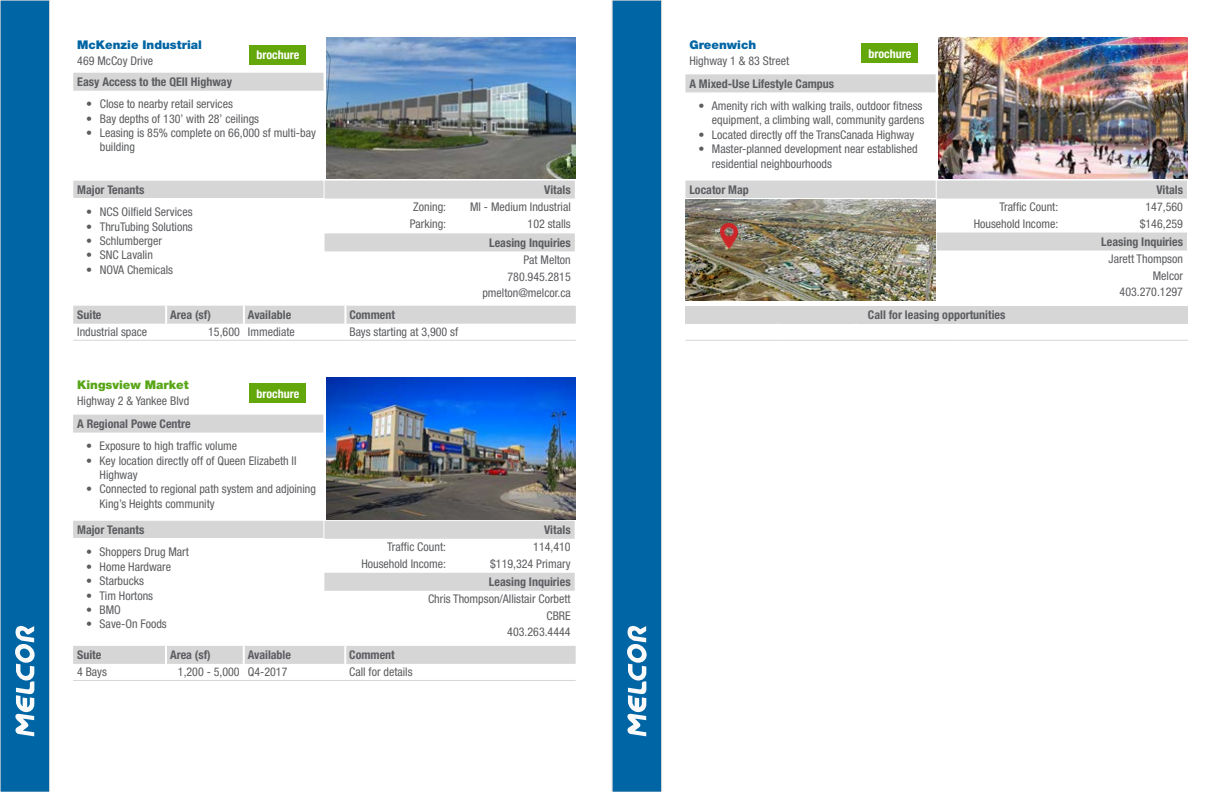
<style>
.page{position:relative;width:1224px;height:792px;background:#fff}
.page>*{position:absolute;margin:0;border:0;box-sizing:border-box;transform-origin:0 0}
.t1{font:condensed 12px/16.6px "Helvetica Neue LT Std";color:#5c5d60}
.t2{font:700 condensed 12px "Helvetica Neue LT Std";color:#5c5d60}
.t3{font:900 12px "Helvetica Neue LT Std";color:#0065a4}
.t4{font:700 condensed 12px "Helvetica Neue LT Std";color:#fff}
.t5{font:900 12px "Helvetica Neue LT Std";color:#58a618}
</style>
<div class="page">
<div style="left:0;top:0;width:50px;height:792px;background:#0065a4;border:1px solid #d6d6d7"></div>
<div style="left:612px;top:0;width:50px;height:792px;background:#0065a4;border:1px solid #d6d6d7"></div>
<svg style="left:15px;top:626px;width:20px;height:110px"></svg>
<svg style="left:627px;top:626px;width:20px;height:110px"></svg>
<div style="left:73px;top:646px;width:503px;height:18px;background:#d6d6d7"></div>
<hr style="left:73px;top:680px;width:93px;height:1px;background:#d6d6d7">
<hr style="left:166px;top:680px;width:78px;height:1px;background:#d6d6d7">
<hr style="left:244px;top:680px;width:101px;height:1px;background:#d6d6d7">
<hr style="left:345px;top:680px;width:231px;height:1px;background:#d6d6d7">
<div style="left:685px;top:306px;width:503px;height:18px;background:#d6d6d7"></div>
<hr style="left:685px;top:340px;width:93px;height:1px;background:#d6d6d7">
<hr style="left:778px;top:340px;width:78px;height:1px;background:#d6d6d7">
<hr style="left:856px;top:340px;width:102px;height:1px;background:#d6d6d7">
<hr style="left:958px;top:340px;width:230px;height:1px;background:#d6d6d7">
<svg style="left:73px;top:415px;width:502px;height:176px"></svg>
<svg style="left:685px;top:74px;width:502px;height:177px"></svg>
<img style="left:327px;top:377px;width:249px;height:142px">
<img style="left:939px;top:37px;width:249px;height:142px">
<img style="left:685px;top:200px;width:250px;height:101px">
<img style="left:721px;top:224px;width:16px;height:24px">
<svg style="left:73px;top:306px;width:503px;height:18px;background:#d7d7d8"></svg>
<hr style="left:73px;top:340px;width:93px;height:1px;background:#d6d6d7">
<hr style="left:166px;top:340px;width:78px;height:1px;background:#d6d6d7">
<hr style="left:244px;top:340px;width:101px;height:1px;background:#d6d6d7">
<hr style="left:345px;top:340px;width:231px;height:1px;background:#d6d6d7">
<svg style="left:73px;top:73px;width:502px;height:178px"></svg>
<img style="left:327px;top:37px;width:249px;height:142px">
<div style="left:250px;top:45px;width:56px;height:19px;background:#63a70a"></div>
<div style="left:250px;top:384px;width:56px;height:19px;background:#63a70a"></div>
<div style="left:862px;top:44px;width:56px;height:19px;background:#63a70a"></div>
<p class="t3" style="left:77px;top:37px;width:126px">McKenzie Industrial</p>
<p class="t1" style="left:77px;top:53px;width:78px">469 McCoy Drive</p>
<p class="t2" style="left:77px;top:74px;width:156px">Easy Access to the QEII Highway</p>
<p class="t1" style="left:86px;top:96px;width:148px">• Close to nearby retail services</p>
<p class="t1" style="left:86px;top:110px;width:174px">• Bay depths of 130’ with 28’ ceilings</p>
<p class="t1" style="left:100px;top:126px;width:218px;line-height:14.4px;text-indent:-14px">• Leasing is 85% complete on 66,000 sf multi-bay building</p>
<p class="t2" style="left:77px;top:182px;width:69px">Major Tenants</p>
<p class="t1" style="left:86px;top:204px;width:108px">• NCS Oilfield Services</p>
<p class="t1" style="left:86px;top:218px;width:108px">• ThruTubing Solutions</p>
<p class="t1" style="left:86px;top:232px;width:77px">• Schlumberger</p>
<p class="t1" style="left:86px;top:247px;width:68px">• SNC Lavalin</p>
<p class="t1" style="left:86px;top:261px;width:88px">• NOVA Chemicals</p>
<p class="t4" style="left:256px;top:47px;width:44px">brochure</p>
<p class="t2" style="left:544px;top:182px;width:28px">Vitals</p>
<p class="t1" style="left:413px;top:199px;width:34px">Zoning:</p>
<p class="t1" style="left:470px;top:199px;width:102px">MI - Medium Industrial</p>
<p class="t1" style="left:410px;top:215px;width:38px">Parking:</p>
<p class="t1" style="left:528px;top:215px;width:45px">102 stalls</p>
<p class="t2" style="left:489px;top:235px;width:83px">Leasing Inquiries</p>
<p class="t1" style="left:482px;top:251px;width:90px;text-align:right">Pat Melton<br>780.945.2815 pmelton@melcor.ca</p>
<p class="t2" style="left:77px;top:307px;width:26px">Suite</p>
<p class="t2" style="left:170px;top:307px;width:42px">Area (sf)</p>
<p class="t2" style="left:248px;top:307px;width:45px">Available</p>
<p class="t2" style="left:349px;top:307px;width:47px">Comment</p>
<p class="t1" style="left:77px;top:324px;width:71px">Industrial space</p>
<p class="t1" style="left:208px;top:324px;width:88px">15,600 Immediate</p>
<p class="t1" style="left:349px;top:324px;width:110px">Bays starting at 3,900 sf</p>
<p class="t5" style="left:77px;top:377px;width:113px">Kingsview Market</p>
<p class="t1" style="left:77px;top:393px;width:114px">Highway 2 &amp; Yankee Blvd</p>
<p class="t2" style="left:77px;top:416px;width:115px">A Regional Powe Centre</p>
<p class="t1" style="left:86px;top:438px;width:153px">• Exposure to high traffic volume</p>
<p class="t1" style="left:100px;top:453px;width:198px;line-height:14.4px;text-indent:-14px">• Key location directly off of Queen Elizabeth II<br>Highway</p>
<p class="t1" style="left:100px;top:482px;width:218px;line-height:14.4px;text-indent:-14px">• Connected to regional path system and adjoining<br>King’s Heights community</p>
<p class="t2" style="left:77px;top:523px;width:69px">Major Tenants</p>
<p class="t1" style="left:86px;top:544px;width:104px">• Shoppers Drug Mart</p>
<p class="t1" style="left:86px;top:558px;width:87px">• Home Hardware</p>
<p class="t1" style="left:86px;top:573px;width:59px">• Starbucks</p>
<p class="t1" style="left:86px;top:587px;width:69px">• Tim Hortons</p>
<p class="t1" style="left:86px;top:601px;width:36px">• BMO</p>
<p class="t1" style="left:86px;top:616px;width:82px">• Save-On Foods</p>
<p class="t4" style="left:256px;top:386px;width:44px">brochure</p>
<p class="t2" style="left:544px;top:523px;width:28px">Vitals</p>
<p class="t1" style="left:387px;top:539px;width:60px">Traffic Count:</p>
<p class="t1" style="left:533px;top:539px;width:39px">114,410</p>
<p class="t1" style="left:361px;top:555px;width:86px">Household Income:</p>
<p class="t1" style="left:490px;top:555px;width:82px">$119,324 Primary</p>
<p class="t2" style="left:489px;top:575px;width:83px">Leasing Inquiries</p>
<p class="t1" style="left:428px;top:591px;width:144px;text-align:right">Chris Thompson/Allistair Corbett<br>CBRE<br>403.263.4444</p>
<p class="t2" style="left:77px;top:648px;width:26px">Suite</p>
<p class="t2" style="left:170px;top:648px;width:42px">Area (sf)</p>
<p class="t2" style="left:248px;top:648px;width:45px">Available</p>
<p class="t2" style="left:349px;top:648px;width:47px">Comment</p>
<p class="t1" style="left:77px;top:664px;width:31px">4 Bays</p>
<p class="t1" style="left:178px;top:664px;width:111px">1,200 - 5,000 Q4-2017</p>
<p class="t1" style="left:349px;top:664px;width:65px">Call for details</p>
<p class="t3" style="left:689px;top:37px;width:68px">Greenwich</p>
<p class="t1" style="left:689px;top:53px;width:101px">Highway 1 &amp; 83 Street</p>
<p class="t2" style="left:689px;top:76px;width:146px">A Mixed-Use Lifestyle Campus</p>
<p class="t1" style="left:698px;top:98px;width:227px;line-height:14.4px;text-align:right">• Amenity rich with walking trails, outdoor fitness equipment, a climbing wall, community gardens</p>
<p class="t1" style="left:698px;top:126px;width:217px">• Located directly off the TransCanada Highway</p>
<p class="t1" style="left:712px;top:142px;width:207px;line-height:14.4px;text-indent:-14px">• Master-planned development near established residential neighbourhoods</p>
<p class="t2" style="left:689px;top:182px;width:61px">Locator Map</p>
<p class="t4" style="left:868px;top:46px;width:44px">brochure</p>
<p class="t2" style="left:1156px;top:182px;width:28px">Vitals</p>
<p class="t1" style="left:999px;top:199px;width:60px">Traffic Count:</p>
<p class="t1" style="left:1146px;top:199px;width:39px">147,560</p>
<p class="t1" style="left:974px;top:215px;width:86px">Household Income:</p>
<p class="t1" style="left:1140px;top:215px;width:45px">$146,259</p>
<p class="t2" style="left:1101px;top:234px;width:83px">Leasing Inquiries</p>
<p class="t1" style="left:1109px;top:251px;width:76px;text-align:right">Jarett Thompson<br>Melcor<br>403.270.1297</p>
<p class="t2" style="left:868px;top:307px;width:139px">Call for leasing opportunities</p>
</div>
